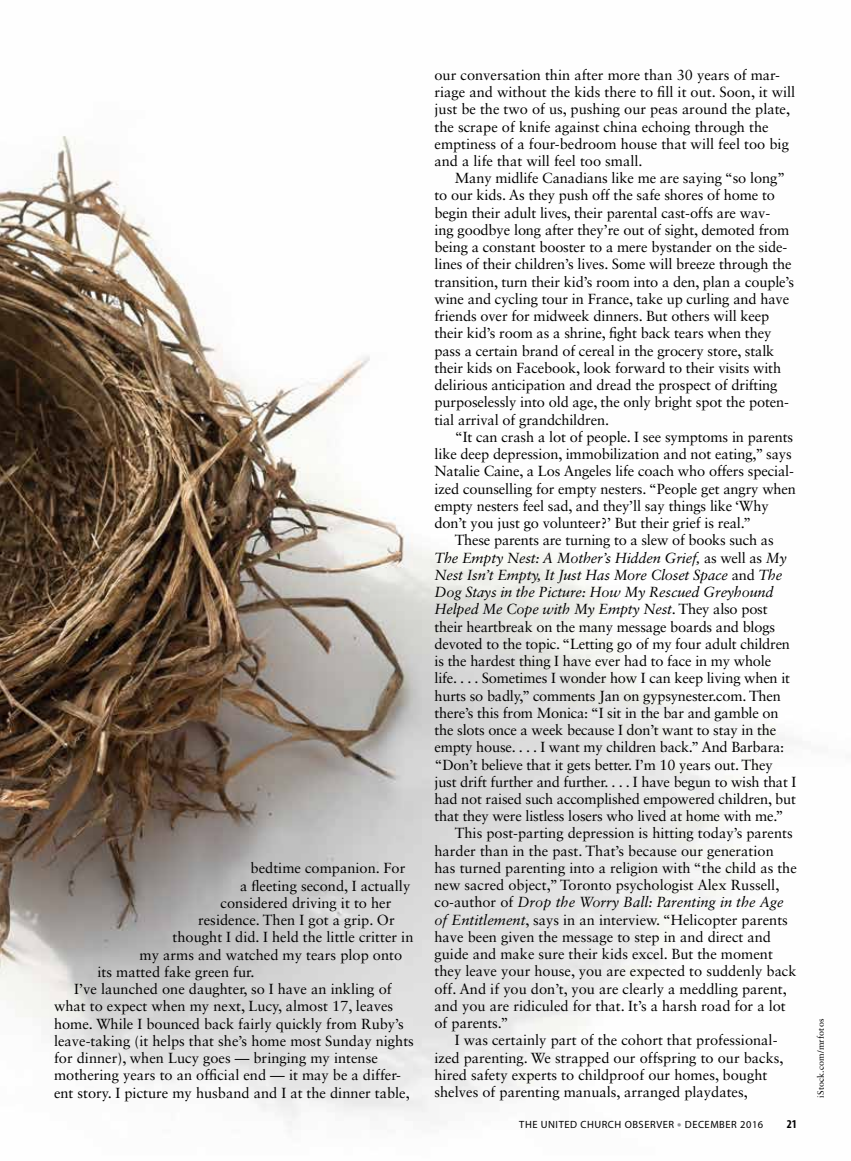
<style>
.page{position:relative;width:851px;height:1161px;background:#fff}
.page>*{position:absolute;margin:0;border:0;box-sizing:border-box;transform-origin:0 0}
.t1{font:14.7px/17.2px "Sabon LT Std";letter-spacing:-.01em;color:#000}
.t2{font:italic 14.7px "Sabon LT Std";letter-spacing:-.015em;color:#000}
.t3{font:700 condensed 12px "Myriad Pro";color:#000}
.t4{font:10.5px "Myriad Pro";letter-spacing:.05em;color:#000}
.t5{font:9px "Sabon LT Std";letter-spacing:.02em;color:#000}
.s1{font-style:normal}
.s2{font-style:italic}
.s3{font-weight:900;font-size:12px;color:#939598}
</style>
<div class="page">
<img style="left:0;top:136px;width:785px;height:990px">
<p class="t1" style="left:250px;top:860px;width:156px">bedtime companion. For</p>
<p class="t1" style="left:240px;top:877px;width:172px">a fleeting second, I actually</p>
<p class="t1" style="left:221px;top:894px;width:172px">considered driving it to her</p>
<p class="t1" style="left:198px;top:911px;width:198px">residence. Then I got a grip. Or</p>
<p class="t1" style="left:173px;top:928px;width:242px">thought I did. I held the little critter in</p>
<p class="t1" style="left:140px;top:946px;width:264px">my arms and watched my tears plop onto</p>
<p class="t1" style="left:98px;top:963px;width:158px">its matted fake green fur.</p>
<p class="t1" style="left:74px;top:980px;width:319px">I’ve launched one daughter, so I have an inkling of</p>
<p class="t1" style="left:54px;top:997px;width:341px">what to expect when my next, Lucy, almost 17, leaves</p>
<p class="t1" style="left:54px;top:1015px;width:351px">home. While I bounced back fairly quickly from Ruby’s</p>
<p class="t1" style="left:54px;top:1032px;width:361px">leave-taking (it helps that she’s home most Sunday nights</p>
<p class="t1" style="left:54px;top:1049px;width:325px">for dinner), when Lucy goes — bringing my intense</p>
<p class="t1" style="left:54px;top:1066px;width:348px">mothering years to an official end — it may be a differ-</p>
<p class="t1" style="left:54px;top:1084px;width:357px">ent story. I picture my husband and I at the dinner table,</p>
<p class="t1" style="left:434px;top:66px;width:362px">our conversation thin after more than 30 years of mar&shy;riage and without the kids there to fill it out. Soon, it will just be the two of us, pushing our peas around the plate, the scrape of knife against china echoing through the emptiness of a four-bedroom house that will feel too big and a life that will feel too small.</p>
<p class="t1" style="left:434px;top:169px;width:361px;text-indent:20px">Many midlife Canadians like me are saying “so long” to our kids. As they push off the safe shores of home to begin their adult lives, their parental cast-offs are wav-<br>ing goodbye long after they’re out of sight, demoted from being a constant booster to a mere bystander on the side&shy;lines of their children’s lives. Some will breeze through the transition, turn their kid’s room into a den, plan a couple’s wine and cycling tour in France, take up curling and have friends over for midweek dinners. But others will keep their kid’s room as a shrine, fight back tears when they pass a certain brand of cereal in the grocery store, stalk their kids on Facebook, look forward to their visits with delirious anticipation and dread the prospect of drifting purposelessly into old age, the only bright spot the poten&shy;tial arrival of grandchildren.</p>
<p class="t1" style="left:455px;top:428px;width:340px">“It can crash a lot of people. I see symptoms in parents</p>
<p class="t1" style="left:434px;top:445px;width:359px">like deep depression, immobilization and not eating,” says</p>
<p class="t1" style="left:434px;top:462px;width:361px">Natalie Caine, a Los Angeles life coach who offers special-</p>
<p class="t1" style="left:434px;top:480px;width:363px">ized counselling for empty nesters. “People get angry when</p>
<p class="t1" style="left:434px;top:497px;width:336px">empty nesters feel sad, and they’ll say things like ‘Why</p>
<p class="t1" style="left:434px;top:514px;width:318px">don’t you just go volunteer?’ But their grief is real.”</p>
<p class="t1" style="left:455px;top:531px;width:320px">These parents are turning to a slew of books such as</p>
<p class="t2" style="left:434px;top:549px;width:354px">The Empty Nest: A Mother’s Hidden Grief, <span class="s1">as well as</span> My</p>
<p class="t2" style="left:434px;top:566px;width:349px">Nest Isn’t Empty, It Just Has More Closet Space <span class="s1">and</span> The</p>
<p class="t2" style="left:434px;top:583px;width:340px">Dog Stays in the Picture: How My Rescued Greyhound</p>
<p class="t2" style="left:434px;top:601px;width:334px">Helped Me Cope with My Empty Nest<span class="s1">. They also post</span></p>
<p class="t1" style="left:434px;top:618px;width:342px">their heartbreak on the many message boards and blogs</p>
<p class="t1" style="left:434px;top:635px;width:357px">devoted to the topic. “Letting go of my four adult children</p>
<p class="t1" style="left:434px;top:652px;width:338px">is the hardest thing I have ever had to face in my whole</p>
<p class="t1" style="left:434px;top:669px;width:357px">life. . . . Sometimes I wonder how I can keep living when it</p>
<p class="t1" style="left:434px;top:687px;width:348px">hurts so badly,” comments Jan on gypsynester.com. Then</p>
<p class="t1" style="left:434px;top:704px;width:345px">there’s this from Monica: “I sit in the bar and gamble on</p>
<p class="t1" style="left:434px;top:721px;width:343px">the slots once a week because I don’t want to stay in the</p>
<p class="t1" style="left:434px;top:738px;width:351px">empty house. . . . I want my children back.” And Barbara:</p>
<p class="t1" style="left:434px;top:756px;width:339px">“Don’t believe that it gets better. I’m 10 years out. They</p>
<p class="t1" style="left:434px;top:773px;width:363px">just drift further and further. . . . I have begun to wish that I</p>
<p class="t1" style="left:434px;top:790px;width:363px">had not raised such accomplished empowered children, but</p>
<p class="t1" style="left:434px;top:807px;width:351px">that they were listless losers who lived at home with me.”</p>
<p class="t1" style="left:455px;top:825px;width:339px">This post-parting depression is hitting today’s parents</p>
<p class="t1" style="left:434px;top:842px;width:341px">harder than in the past. That’s because our generation</p>
<p class="t1" style="left:434px;top:859px;width:364px">has turned parenting into a religion with “the child as the</p>
<p class="t1" style="left:434px;top:876px;width:346px">new sacred object,” Toronto psychologist Alex Russell,</p>
<p class="t2" style="left:434px;top:894px;width:351px"><span class="s1">co-author of</span> Drop the Worry Ball: Parenting in the Age</p>
<p class="t1" style="left:434px;top:911px;width:355px"><span class="s2">of Entitlement</span>, says in an interview. “Helicopter parents</p>
<p class="t1" style="left:434px;top:928px;width:338px">have been given the message to step in and direct and</p>
<p class="t1" style="left:434px;top:945px;width:340px">guide and make sure their kids excel. But the moment</p>
<p class="t1" style="left:434px;top:963px;width:363px">they leave your house, you are expected to suddenly back</p>
<p class="t1" style="left:434px;top:980px;width:354px">off. And if you don’t, you are clearly a meddling parent,</p>
<p class="t1" style="left:434px;top:997px;width:353px">and you are ridiculed for that. It’s a harsh road for a lot</p>
<p class="t1" style="left:434px;top:1014px;width:75px">of parents.”</p>
<p class="t1" style="left:455px;top:1032px;width:324px">I was certainly part of the cohort that professional-</p>
<p class="t1" style="left:434px;top:1049px;width:350px">ized parenting. We strapped our offspring to our backs,</p>
<p class="t1" style="left:434px;top:1066px;width:334px">hired safety experts to childproof our homes, bought</p>
<p class="t1" style="left:434px;top:1083px;width:315px">shelves of parenting manuals, arranged playdates,</p>
<p class="t4" style="left:519px;top:1118px;width:245px">THE UNITED CHURCH OBSERVER <span class="s3">•</span> DECEMBER 2016</p>
<p class="t3" style="left:786px;top:1116px;width:12px">21</p>
<p class="t5" style="left:815px;top:1098px;width:81px;rotate:-90deg">iStock.com/mrfotos</p>
</div>
